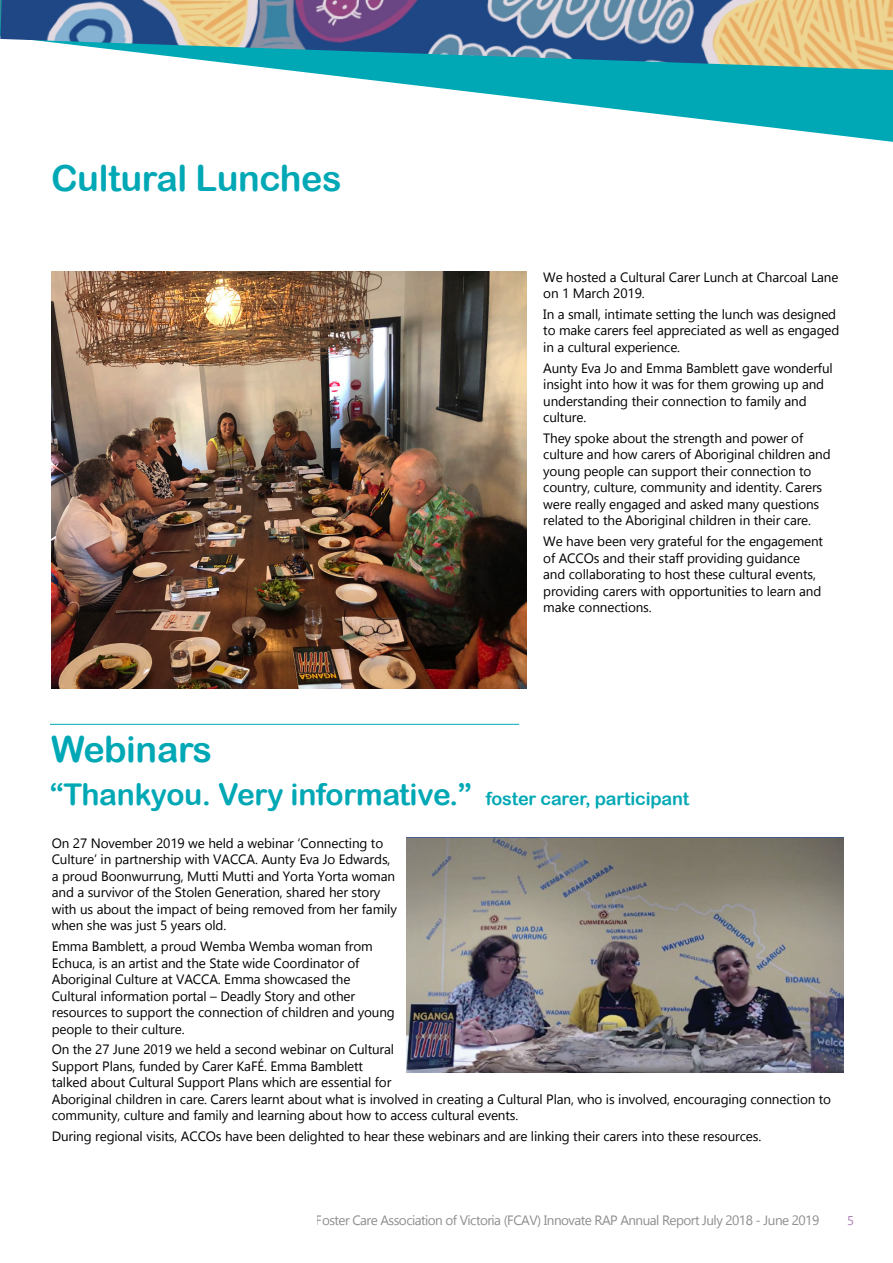
<style>
.page{position:relative;width:893px;height:1263px;background:#fff}
.page>*{position:absolute;margin:0;border:0;box-sizing:border-box;transform-origin:0 0}
.t1{font:36px "Arial Rounded MT Bold";letter-spacing:-.01em;color:#00a8b5}
.t2{font:30px "Arial Rounded MT Bold";letter-spacing:-.01em;color:#00a8b5}
.t3{font:13.5px/16.5px "Gadugi";letter-spacing:-.01em;color:#000}
.t4{font:13.5px "Gadugi";letter-spacing:-.04em;color:#424242}
.t5{font:12.75px "Gadugi";color:#6e2581}
.s1{font-size:18px}
</style>
<div class="page">
<svg style="left:286px;top:70px;width:607px;height:72px"></svg>
<img style="left:0;top:0;width:893px;height:70px">
<hr style="left:50px;top:724px;width:469px;height:1px;background:#00a8b5">
<img style="left:51px;top:272px;width:476px;height:417px">
<img style="left:406px;top:838px;width:438px;height:234px">
<p class="t1" style="left:51px;top:157px;width:292px">Cultural Lunches</p>
<p class="t1" style="left:51px;top:728px;width:163px">Webinars</p>
<p class="t3" style="left:543px;top:269px;width:297px">We hosted a Cultural Carer Lunch at Charcoal Lane on 1 March 2019.</p>
<p class="t3" style="left:543px;top:306px;width:298px">In a small, intimate setting the lunch was designed to make carers feel appreciated as well as engaged in a cultural experience.</p>
<p class="t3" style="left:543px;top:360px;width:291px">Aunty Eva Jo and Emma Bamblett gave wonderful insight into how it was for them growing up and understanding their connection to family and culture.</p>
<p class="t3" style="left:543px;top:430px;width:289px">They spoke about the strength and power of culture and how carers of Aboriginal children and young people can support their connection to country, culture, community and identity. Carers were really engaged and asked many questions related to the Aboriginal children in their care.</p>
<p class="t3" style="left:543px;top:533px;width:281px">We have been very grateful for the engagement of ACCOs and their staff providing guidance and collaborating to host these cultural events, providing carers with opportunities to learn and make connections.</p>
<p class="t2" style="left:50px;top:777px;width:641px">“Thankyou. Very informative.” <span class="s1">foster carer, participant</span></p>
<p class="t3" style="left:52px;top:835px;width:347px">On 27 November 2019 we held a webinar ‘Connecting to Culture’ in partnership with VACCA. Aunty Eva Jo Edwards, a proud Boonwurrung, Mutti Mutti and Yorta Yorta woman and a survivor of the Stolen Generation, shared her story with us about the impact of being removed from her family when she was just 5 years old.</p>
<p class="t3" style="left:52px;top:938px;width:345px">Emma Bamblett, a proud Wemba Wemba woman from Echuca, is an artist and the State wide Coordinator of Aboriginal Culture at VACCA. Emma showcased the Cultural information portal – Deadly Story and other resources to support the connection of children and young people to their culture.</p>
<p class="t3" style="left:52px;top:1041px;width:781px">On the 27 June 2019 we held a second webinar on Cultural<br>Support Plans, funded by Carer KaFÉ. Emma Bamblett<br>talked about Cultural Support Plans which are essential for<br>Aboriginal children in care. Carers learnt about what is involved in creating a Cultural Plan, who is involved, encouraging connection to community, culture and family and learning about how to access cultural events.</p>
<p class="t3" style="left:52px;top:1128px;width:711px">During regional visits, ACCOs have been delighted to hear these webinars and are linking their carers into these resources.</p>
<p class="t4" style="left:316px;top:1212px;width:505px">Foster Care Association of Victoria (FCAV) Innovate RAP Annual Report July 2018 - June 2019</p>
<p class="t5" style="left:847px;top:1213px;width:8px">5</p>
</div>
